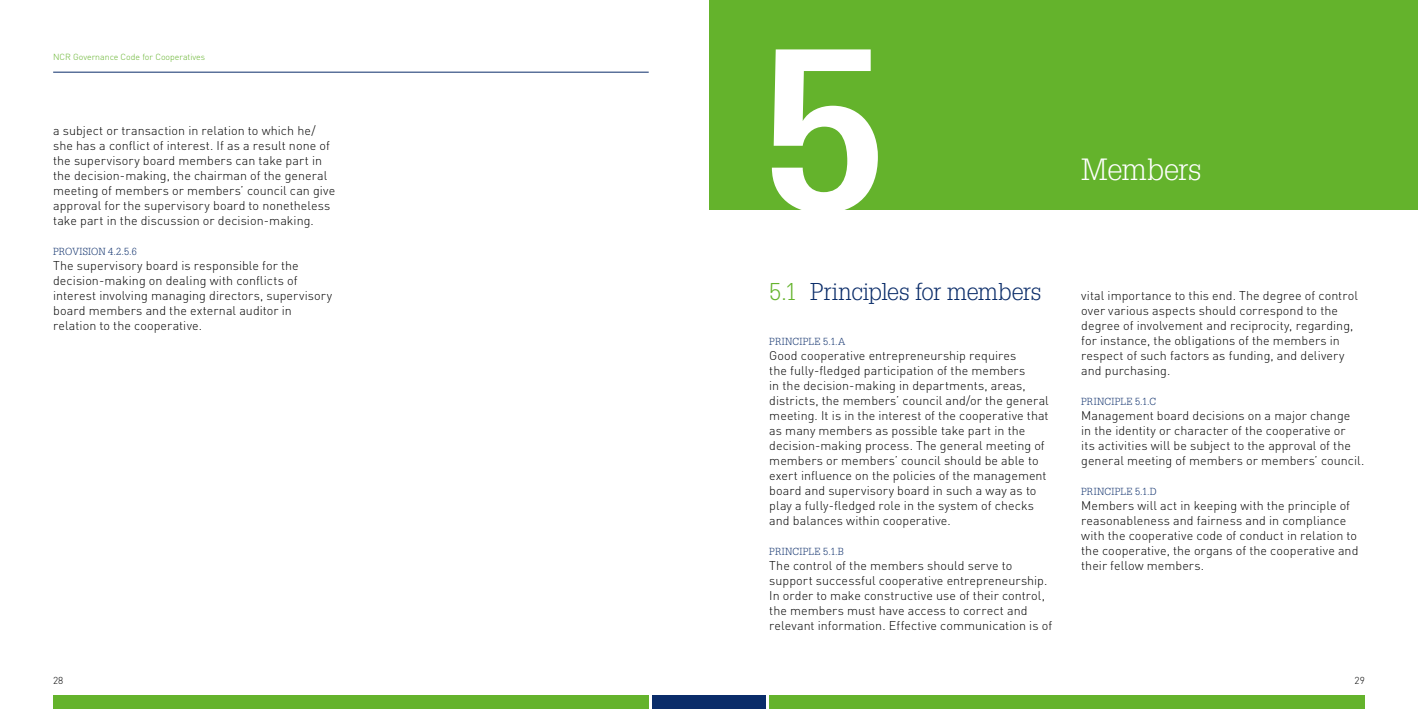
<style>
.page{position:relative;width:1418px;height:709px;background:#fff}
.page>*{position:absolute;margin:0;border:0;box-sizing:border-box;transform-origin:0 0}
.t1{font:700 225px "Glypha LT Std";color:#fff}
.t2{font:300 30px "Glypha LT Std";letter-spacing:-.015em;color:#fff}
.t3{font:300 23.75px "Glypha LT Std";letter-spacing:-.015em;color:#0a2c69}
.t4{font:300 12.5px/15px "DIN Pro";letter-spacing:.005em;color:#000}
.t5{font:300 10px "Glypha LT Std";letter-spacing:.03em;color:#0a2c69}
.t6{font:300 10px "Glypha LT Std";letter-spacing:.01em;color:#0a2c69}
.t7{font:300 10px "DIN Pro";color:#000}
.t8{font:300 8.75px "DIN Pro";color:#64b32c}
.s1{color:#64b32c}
</style>
<div class="page">
<div style="left:709px;top:0;width:708px;height:210px;background:#64b32c"></div>
<div style="left:769px;top:694px;width:595px;height:15px;background:#64b32c"></div>
<div style="left:53px;top:694px;width:595px;height:15px;background:#64b32c"></div>
<div style="left:652px;top:694px;width:113px;height:15px;background:#0a2c69"></div>
<hr style="left:53px;top:72px;width:595px;height:1px;background:#0a2c69">
<p class="t8" style="left:53px;top:51px;width:153px">NCR Governance Code for Cooperatives</p>
<p class="t4" style="left:53px;top:122px;width:284px">a subject or transaction in relation to which he/ she has a conflict of interest. If as a result none of the supervisory board members can take part in the decision-making, the chairman of the general meeting of members or members’ council can give approval for the supervisory board to nonetheless take part in the discussion or decision-making.</p>
<p class="t6" style="left:53px;top:246px;width:85px">PROVISION 4.2.5.6</p>
<p class="t4" style="left:53px;top:257px;width:280px">The supervisory board is responsible for the decision-making on dealing with conflicts of interest involving managing directors, supervisory board members and the external auditor in relation to the cooperative.</p>
<h1 class="t1" style="left:760px;top:-9px;width:127px">5</h1>
<h3 class="t3" style="left:769px;top:278px;width:274px"><span class="s1">5.1</span> Principles for members</h3>
<p class="t5" style="left:769px;top:336px;width:77px">PRINCIPLE 5.1.A</p>
<p class="t4" style="left:769px;top:347px;width:281px">Good cooperative entrepreneurship requires<br>the fully-fledged participation of the members<br>in the decision-making in departments, areas, districts, the members’ council and/or the general meeting. It is in the interest of the cooperative that as many members as possible take part in the decision-making process. The general meeting of members or members’ council should be able to exert influence on the policies of the management board and supervisory board in such a way as to play a fully-fledged role in the system of checks and balances within cooperative.</p>
<p class="t5" style="left:769px;top:546px;width:76px">PRINCIPLE 5.1.B</p>
<p class="t4" style="left:769px;top:557px;width:284px">The control of the members should serve to support successful cooperative entrepreneurship.<br>In order to make constructive use of their control, the members must have access to correct and relevant information. Effective communication is of</p>
<h2 class="t2" style="left:1081px;top:152px;width:122px">Members</h2>
<p class="t4" style="left:1081px;top:287px;width:278px">vital importance to this end. The degree of control over various aspects should correspond to the degree of involvement and reciprocity, regarding, for instance, the obligations of the members in respect of such factors as funding, and delivery and purchasing.</p>
<p class="t5" style="left:1081px;top:396px;width:76px">PRINCIPLE 5.1.C</p>
<p class="t4" style="left:1081px;top:407px;width:285px">Management board decisions on a major change<br>in the identity or character of the cooperative or<br>its activities will be subject to the approval of the general meeting of members or members’ council.</p>
<p class="t5" style="left:1081px;top:486px;width:77px">PRINCIPLE 5.1.D</p>
<p class="t4" style="left:1081px;top:497px;width:279px">Members will act in keeping with the principle of reasonableness and fairness and in compliance with the cooperative code of conduct in relation to the cooperative, the organs of the cooperative and their fellow members.</p>
<p class="t7" style="left:53px;top:673px;width:12px">28</p>
<p class="t7" style="left:1354px;top:673px;width:12px">29</p>
</div>
